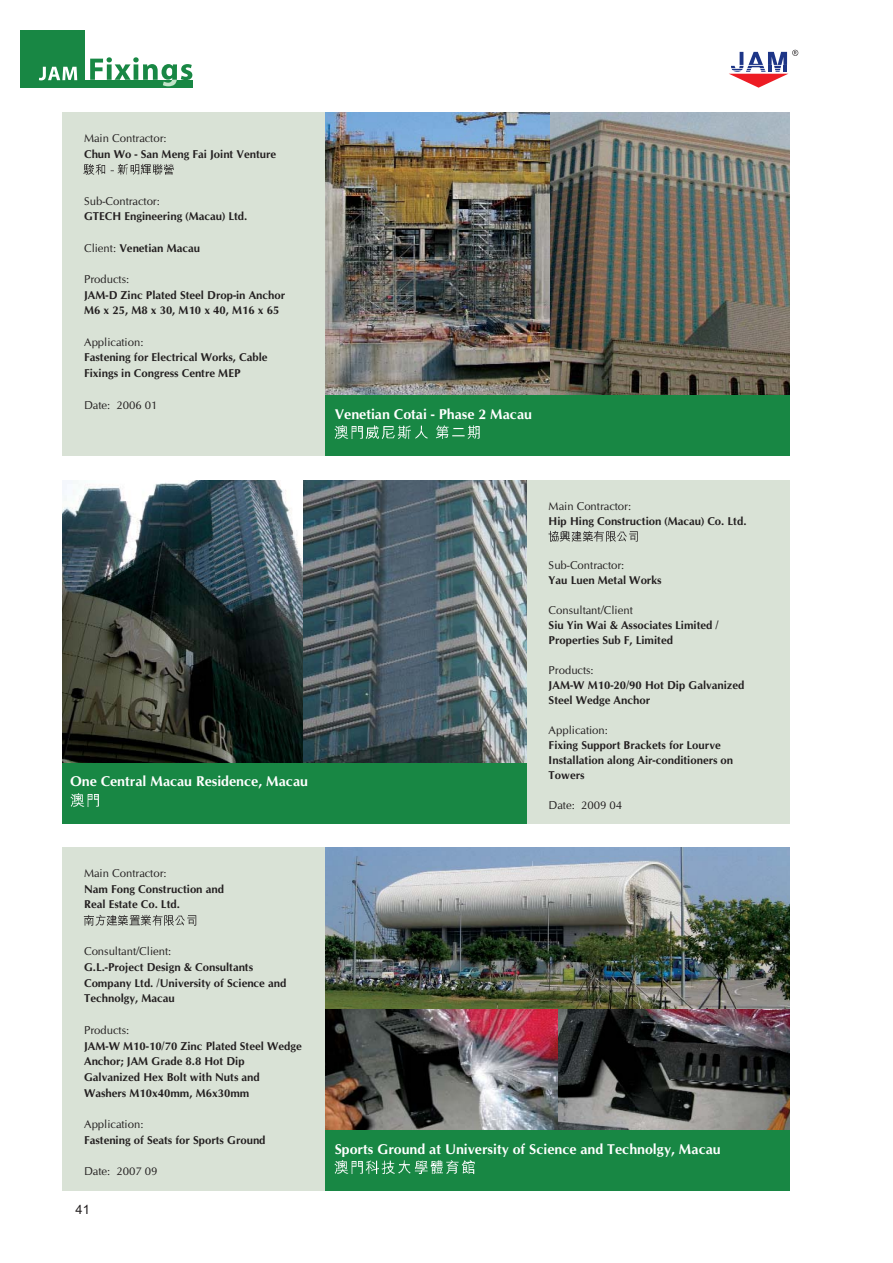
<style>
.page{position:relative;width:893px;height:1263px;background:#fff}
.page>*{position:absolute;margin:0;border:0;box-sizing:border-box;transform-origin:0 0}
.t1{font:14.25px "CG Omega Bold";color:#fff}
.t2{font:12.75px "Arial";color:#231f20}
.t3{font:11.4px/15.6px "CG Omega Bold";color:#231f20}
.t4{font:11.4px "CG Omega";color:#231f20}
.s1{font-family:"CG Omega"}
</style>
<div class="page">
<div style="left:20px;top:80px;width:172px;height:8px;background:#188744"></div>
<div style="left:20px;top:30px;width:64px;height:52px;background:#188744"></div>
<svg style="left:39px;top:67px;width:38px;height:13px"></svg>
<svg style="left:90px;top:57px;width:102px;height:29px"></svg>
<svg style="left:729px;top:50px;width:69px;height:38px"></svg>
<img style="left:325px;top:848px;width:464px;height:161px">
<img style="left:325px;top:1009px;width:233px;height:121px">
<img style="left:558px;top:1009px;width:231px;height:121px">
<div style="left:320px;top:1130px;width:469px;height:61px;background:#188744"></div>
<div style="left:62px;top:848px;width:263px;height:343px;background:#d9e2d6"></div>
<img style="left:334px;top:1160px;width:15px;height:14px">
<img style="left:351px;top:1161px;width:12px;height:13px">
<img style="left:365px;top:1160px;width:14px;height:14px">
<img style="left:381px;top:1160px;width:14px;height:14px">
<img style="left:398px;top:1160px;width:13px;height:14px">
<img style="left:415px;top:1160px;width:13px;height:14px">
<img style="left:430px;top:1160px;width:13px;height:14px">
<img style="left:446px;top:1160px;width:13px;height:14px">
<img style="left:461px;top:1160px;width:14px;height:14px">
<img style="left:83px;top:915px;width:11px;height:11px">
<img style="left:95px;top:914px;width:102px;height:12px">
<img style="left:62px;top:480px;width:241px;height:283px">
<img style="left:303px;top:480px;width:224px;height:283px">
<div style="left:62px;top:763px;width:470px;height:60px;background:#188744"></div>
<div style="left:527px;top:480px;width:262px;height:343px;background:#d9e2d6"></div>
<img style="left:70px;top:793px;width:15px;height:14px">
<img style="left:87px;top:794px;width:12px;height:13px">
<img style="left:548px;top:530px;width:11px;height:12px">
<img style="left:559px;top:530px;width:79px;height:12px">
<img style="left:325px;top:113px;width:225px;height:282px">
<img style="left:550px;top:113px;width:239px;height:282px">
<div style="left:320px;top:395px;width:469px;height:61px;background:#188744"></div>
<div style="left:62px;top:113px;width:263px;height:343px;background:#d9e2d6"></div>
<img style="left:334px;top:425px;width:15px;height:14px">
<img style="left:351px;top:426px;width:12px;height:13px">
<img style="left:365px;top:425px;width:14px;height:14px">
<img style="left:381px;top:426px;width:14px;height:13px">
<img style="left:397px;top:425px;width:14px;height:14px">
<img style="left:415px;top:425px;width:34px;height:14px">
<img style="left:452px;top:428px;width:13px;height:9px">
<img style="left:467px;top:425px;width:13px;height:14px">
<img style="left:83px;top:163px;width:11px;height:12px">
<img style="left:94px;top:164px;width:34px;height:11px">
<img style="left:110px;top:164px;width:11px;height:11px">
<img style="left:130px;top:164px;width:44px;height:11px">
<p class="t4" style="left:84px;top:131px;width:84px">Main Contractor:</p>
<p class="t3" style="left:84px;top:147px;width:194px">Chun Wo - San Meng Fai Joint Venture</p>
<p class="t4" style="left:84px;top:194px;width:77px">Sub-Contractor:</p>
<p class="t3" style="left:84px;top:210px;width:165px">GTECH Engineering (Macau) Ltd.</p>
<p class="t3" style="left:84px;top:241px;width:117px"><span class="s1">Client:</span> Venetian Macau</p>
<p class="t4" style="left:84px;top:273px;width:47px">Products:</p>
<p class="t3" style="left:84px;top:288px;width:203px">JAM-D Zinc Plated Steel Drop-in Anchor<br>M6 x 25, M8 x 30, M10 x 40, M16 x 65</p>
<p class="t4" style="left:84px;top:335px;width:61px">Application:</p>
<p class="t3" style="left:84px;top:351px;width:185px">Fastening for Electrical Works, Cable<br>Fixings in Congress Centre MEP</p>
<p class="t4" style="left:84px;top:398px;width:75px">Date: 2006 01</p>
<p class="t1" style="left:335px;top:408px;width:199px">Venetian Cotai - Phase 2 Macau</p>
<p class="t1" style="left:70px;top:776px;width:239px">One Central Macau Residence, Macau</p>
<p class="t4" style="left:84px;top:867px;width:84px">Main Contractor:</p>
<p class="t3" style="left:84px;top:882px;width:141px">Nam Fong Construction and<br>Real Estate Co. Ltd.</p>
<p class="t4" style="left:84px;top:945px;width:89px">Consultant/Client:</p>
<p class="t3" style="left:84px;top:960px;width:204px">G.L.-Project Design &amp; Consultants<br>Company Ltd. /University of Science and<br>Technolgy, Macau</p>
<p class="t4" style="left:84px;top:1023px;width:47px">Products:</p>
<p class="t3" style="left:84px;top:1039px;width:219px">JAM-W M10-10/70 Zinc Plated Steel Wedge<br>Anchor; JAM Grade 8.8 Hot Dip<br>Galvanized Hex Bolt with Nuts and<br>Washers M10x40mm, M6x30mm</p>
<p class="t4" style="left:84px;top:1117px;width:61px">Application:</p>
<p class="t3" style="left:84px;top:1133px;width:183px">Fastening of Seats for Sports Ground</p>
<p class="t4" style="left:84px;top:1164px;width:75px">Date: 2007 09</p>
<p class="t2" style="left:76px;top:1202px;width:16px">41</p>
<p class="t4" style="left:549px;top:499px;width:84px">Main Contractor:</p>
<p class="t3" style="left:549px;top:514px;width:199px">Hip Hing Construction (Macau) Co. Ltd.</p>
<p class="t4" style="left:549px;top:559px;width:77px">Sub-Contractor:</p>
<p class="t3" style="left:549px;top:574px;width:114px">Yau Luen Metal Works</p>
<p class="t4" style="left:549px;top:604px;width:86px">Consultant/Client</p>
<p class="t3" style="left:549px;top:619px;width:172px;line-height:15px">Siu Yin Wai &amp; Associates Limited /<br>Properties Sub F, Limited</p>
<p class="t4" style="left:549px;top:664px;width:47px">Products:</p>
<p class="t3" style="left:549px;top:679px;width:197px;line-height:15px">JAM-W M10-20/90 Hot Dip Galvanized<br>Steel Wedge Anchor</p>
<p class="t4" style="left:549px;top:723px;width:61px">Application:</p>
<p class="t3" style="left:549px;top:738px;width:186px;line-height:15px">Fixing Support Brackets for Lourve<br>Installation along Air-conditioners on<br>Towers</p>
<p class="t4" style="left:549px;top:798px;width:75px">Date: 2009 04</p>
<p class="t1" style="left:335px;top:1143px;width:387px">Sports Ground at University of Science and Technolgy, Macau</p>
</div>
